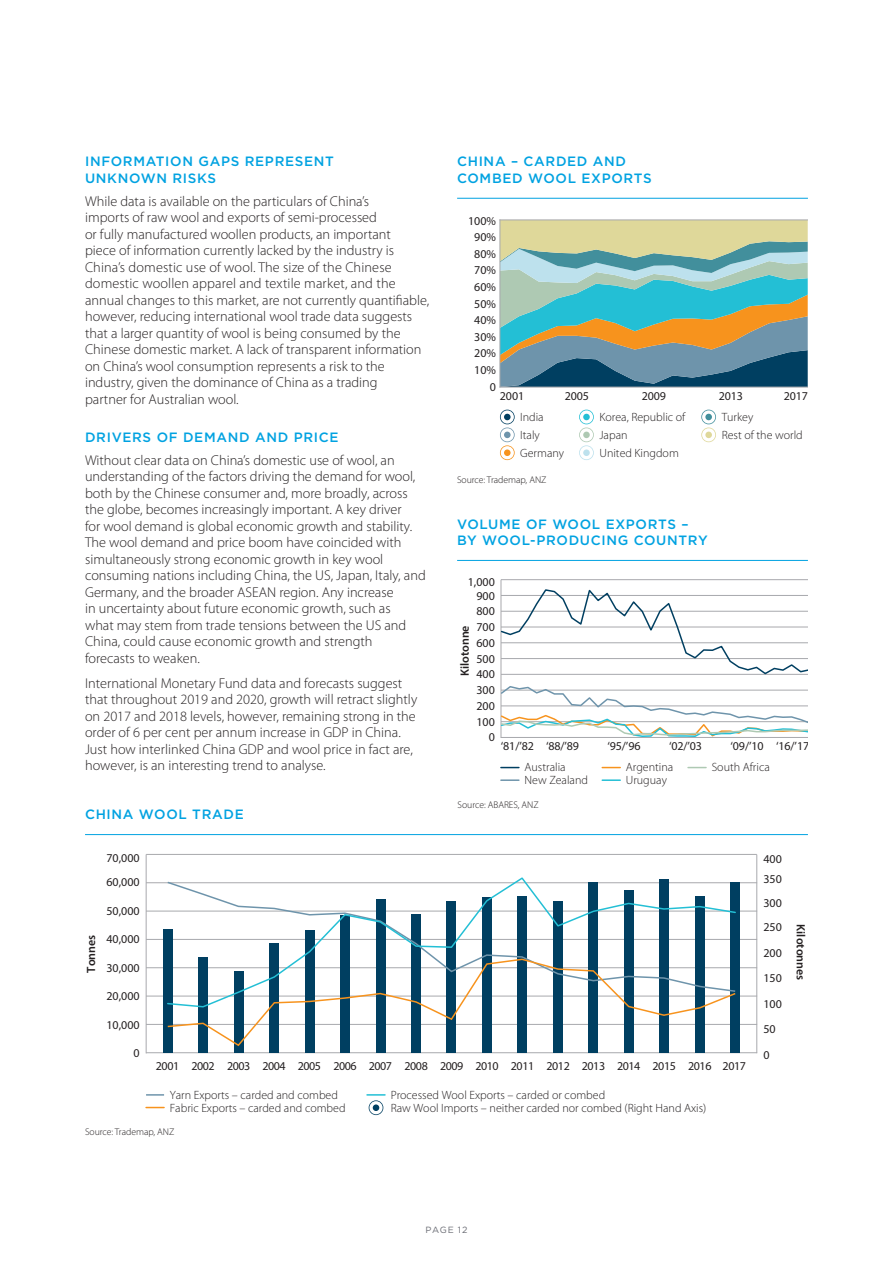
<style>
.page{position:relative;width:893px;height:1263px;background:#fff}
.page>*{position:absolute;margin:0;border:0;box-sizing:border-box;transform-origin:0 0}
._15_Broch_Body_9_5_1{font:300 14.25px/16.5px "Myriad Pro";color:#231f20}
._15_Broch_Head_2_Got{font:500 13.5px/16.5px "Gotham";letter-spacing:.05em;color:#00a2e1}
.t1{font:300 12px/17.9px "Myriad Pro";color:#231f20}
.t2{font:12px/15.5px "Myriad Pro";letter-spacing:-.01em;color:#231f20}
.t3{font:12px "Myriad Pro";letter-spacing:-.035em;color:#231f20}
.t4{font:600 12px "Myriad Pro";color:#231f20}
.Disclaimer{font:300 9.75px "Myriad Pro";letter-spacing:-.005em;color:#231f20}
.t5{font:9px "Gotham";letter-spacing:.085em;color:#696b73}
</style>
<div class="page">
<hr style="left:457px;top:198px;width:351px;height:1px;background:#00a2e1">
<svg style="left:501px;top:221px;width:307px;height:166px;background:#82aa9d"></svg>
<hr style="left:500px;top:220px;width:308px;height:1px;background:#a8a9ad">
<hr style="left:500px;top:387px;width:308px;height:1px;background:#a8a9ad">
<hr style="left:500px;top:220px;width:1px;height:167px;background:#a8a9ad">
<svg style="left:500px;top:410px;width:15px;height:50px"></svg>
<div style="left:504px;top:449px;width:7px;height:7px;background:#f7931d;border-radius:50%"></div>
<svg style="left:579px;top:410px;width:15px;height:50px"></svg>
<div style="left:583px;top:449px;width:7px;height:7px;background:#bde1ed;border-radius:50%"></div>
<svg style="left:701px;top:410px;width:15px;height:32px"></svg>
<div style="left:705px;top:414px;width:7px;height:6px;background:#428f9c;border-radius:50%"></div>
<hr style="left:457px;top:560px;width:351px;height:1px;background:#00a2e1">
<hr style="left:501px;top:579px;width:307px;height:1px;background:#a8a9ad">
<hr style="left:501px;top:580px;width:1px;height:158px;background:#a8a9ad">
<svg style="left:501px;top:767px;width:18px;height:1px"></svg>
<svg style="left:602px;top:767px;width:18px;height:1px"></svg>
<svg style="left:501px;top:779px;width:18px;height:2px"></svg>
<svg style="left:602px;top:779px;width:18px;height:2px"></svg>
<svg style="left:688px;top:767px;width:18px;height:1px"></svg>
<svg style="left:500px;top:587px;width:308px;height:88px"></svg>
<svg style="left:500px;top:685px;width:308px;height:53px"></svg>
<hr style="left:85px;top:834px;width:723px;height:1px;background:#00a2e1">
<hr style="left:146px;top:854px;width:611px;height:1px;background:#a8a9ad">
<hr style="left:146px;top:1052px;width:611px;height:1px;background:#a8a9ad">
<hr style="left:146px;top:1024px;width:611px;height:1px;background:#a8a9ad">
<hr style="left:146px;top:996px;width:611px;height:1px;background:#a8a9ad">
<hr style="left:146px;top:967px;width:611px;height:1px;background:#a8a9ad">
<hr style="left:146px;top:939px;width:611px;height:1px;background:#a8a9ad">
<hr style="left:146px;top:911px;width:611px;height:1px;background:#a8a9ad">
<hr style="left:146px;top:882px;width:611px;height:1px;background:#a8a9ad">
<hr style="left:146px;top:854px;width:1px;height:199px;background:#a8a9ad">
<hr style="left:756px;top:854px;width:1px;height:199px;background:#a8a9ad">
<svg style="left:146px;top:1094px;width:18px;height:2px"></svg>
<svg style="left:146px;top:1107px;width:18px;height:1px"></svg>
<svg style="left:367px;top:1094px;width:18px;height:21px"></svg>
<div style="left:731px;top:882px;width:9px;height:170px;background:#003f61"></div>
<div style="left:695px;top:896px;width:9px;height:156px;background:#003f61"></div>
<div style="left:660px;top:879px;width:9px;height:173px;background:#003f61"></div>
<div style="left:624px;top:890px;width:9px;height:162px;background:#003f61"></div>
<div style="left:589px;top:882px;width:9px;height:170px;background:#003f61"></div>
<div style="left:553px;top:901px;width:9px;height:151px;background:#003f61"></div>
<div style="left:518px;top:896px;width:9px;height:156px;background:#003f61"></div>
<div style="left:482px;top:897px;width:9px;height:155px;background:#003f61"></div>
<div style="left:447px;top:901px;width:9px;height:151px;background:#003f61"></div>
<div style="left:412px;top:914px;width:9px;height:138px;background:#003f61"></div>
<div style="left:376px;top:899px;width:9px;height:153px;background:#003f61"></div>
<div style="left:340px;top:915px;width:9px;height:137px;background:#003f61"></div>
<div style="left:305px;top:930px;width:9px;height:122px;background:#003f61"></div>
<div style="left:269px;top:943px;width:9px;height:109px;background:#003f61"></div>
<div style="left:234px;top:971px;width:9px;height:81px;background:#003f61"></div>
<div style="left:199px;top:957px;width:9px;height:95px;background:#003f61"></div>
<div style="left:163px;top:929px;width:9px;height:123px;background:#003f61"></div>
<svg style="left:167px;top:1008px;width:564px;height:39px"></svg>
<svg style="left:166px;top:877px;width:570px;height:131px"></svg>
<p class="_15_Broch_Head_2_Got" style="left:85px;top:153px;width:250px">INFORMATION GAPS REPRESENT<br>UNKNOWN RISKS</p>
<p class="_15_Broch_Body_9_5_1" style="left:85px;top:193px;width:346px">While data is available on the particulars of China’s<br>imports of raw wool and exports of semi-processed<br>or fully manufactured woollen products, an important<br>piece of information currently lacked by the industry is China’s domestic use of wool. The size of the Chinese domestic woollen apparel and textile market, and the annual changes to this market, are not currently quantifiable, however, reducing international wool trade data suggests that a larger quantity of wool is being consumed by the Chinese domestic market. A lack of transparent information on China’s wool consumption represents a risk to the industry, given the dominance of China as a trading<br>partner for Australian wool.</p>
<p class="_15_Broch_Head_2_Got" style="left:85px;top:428px;width:255px">DRIVERS OF DEMAND AND PRICE</p>
<p class="_15_Broch_Body_9_5_1" style="left:85px;top:451px;width:342px">Without clear data on China’s domestic use of wool, an understanding of the factors driving the demand for wool, both by the Chinese consumer and, more broadly, across the globe, becomes increasingly important. A key driver<br>for wool demand is global economic growth and stability.<br>The wool demand and price boom have coincided with simultaneously strong economic growth in key wool consuming nations including China, the US, Japan, Italy, and Germany, and the broader ASEAN region. Any increase<br>in uncertainty about future economic growth, such as<br>what may stem from trade tensions between the US and China, could cause economic growth and strength forecasts to weaken.</p>
<p class="_15_Broch_Body_9_5_1" style="left:85px;top:674px;width:334px">International Monetary Fund data and forecasts suggest that throughout 2019 and 2020, growth will retract slightly on 2017 and 2018 levels, however, remaining strong in the order of 6 per cent per annum increase in GDP in China.<br>Just how interlinked China GDP and wool price in fact are, however, is an interesting trend to analyse.</p>
<p class="_15_Broch_Head_2_Got" style="left:85px;top:806px;width:160px">CHINA WOOL TRADE</p>
<p class="_15_Broch_Head_2_Got" style="left:457px;top:153px;width:196px">CHINA – CARDED AND<br>COMBED WOOL EXPORTS</p>
<p class="t2" style="left:468px;top:212px;width:29px;line-height:16.6px;text-align:center">100%<br>90%</p>
<p class="t2" style="left:474px;top:262px;width:23px">70%</p>
<p class="t2" style="left:474px;top:246px;width:23px">80%</p>
<p class="t2" style="left:474px;top:279px;width:23px">60%</p>
<p class="t2" style="left:474px;top:295px;width:23px;line-height:16.6px">50%<br>40%</p>
<p class="t2" style="left:474px;top:329px;width:23px">30%</p>
<p class="t2" style="left:474px;top:345px;width:23px;line-height:16.6px;text-align:right">20%<br>10%<br>0</p>
<p class="t2" style="left:500px;top:388px;width:26px">2001</p>
<p class="t2" style="left:565px;top:388px;width:26px">2005</p>
<p class="t2" style="left:642px;top:388px;width:26px">2009</p>
<p class="t2" style="left:719px;top:388px;width:26px">2013</p>
<p class="t2" style="left:784px;top:388px;width:26px">2017</p>
<p class="t1" style="left:520px;top:408px;width:25px">India</p>
<p class="t1" style="left:599px;top:408px;width:87px">Korea, Republic of</p>
<p class="t1" style="left:520px;top:426px;width:45px">Italy<br>Germany</p>
<p class="t1" style="left:599px;top:426px;width:81px">Japan<br>United Kingdom</p>
<p class="t1" style="left:722px;top:426px;width:83px">Rest of the world</p>
<p class="t1" style="left:722px;top:408px;width:33px">Turkey</p>
<p class="Disclaimer" style="left:457px;top:474px;width:91px">Source: Trademap, ANZ</p>
<p class="_15_Broch_Head_2_Got" style="left:457px;top:515px;width:252px">VOLUME OF WOOL EXPORTS –<br>BY WOOL-PRODUCING COUNTRY</p>
<p class="t2" style="left:468px;top:574px;width:29px;text-align:right">1,000<br>900<br>800<br>700<br>600<br>500<br>400<br>300<br>200<br>100<br>0</p>
<p class="t4" style="left:457px;top:676px;width:52px;rotate:-90deg">Kilotonne</p>
<p class="t2" style="left:501px;top:738px;width:80px">‘81/’82 ‘88/’89</p>
<p class="t2" style="left:607px;top:738px;width:34px">‘95/’96</p>
<p class="t2" style="left:669px;top:738px;width:34px">‘02/’03</p>
<p class="t2" style="left:731px;top:738px;width:80px">‘09/’10 ‘16/’17</p>
<p class="t1" style="left:525px;top:758px;width:43px">Australia</p>
<p class="t1" style="left:626px;top:758px;width:49px">Argentina</p>
<p class="t1" style="left:525px;top:771px;width:65px">New Zealand</p>
<p class="t1" style="left:626px;top:771px;width:43px">Uruguay</p>
<p class="t1" style="left:712px;top:758px;width:60px">South Africa</p>
<p class="Disclaimer" style="left:458px;top:798px;width:83px">Source: ABARES, ANZ</p>
<p class="t2" style="left:106px;top:846px;width:35px;line-height:24px">70,000<br>60,000</p>
<p class="t2" style="left:106px;top:903px;width:35px">50,000</p>
<p class="t2" style="left:106px;top:931px;width:35px">40,000</p>
<p class="t2" style="left:106px;top:960px;width:35px">30,000</p>
<p class="t2" style="left:106px;top:988px;width:35px">20,000</p>
<p class="t2" style="left:106px;top:1017px;width:35px">10,000</p>
<p class="t2" style="left:134px;top:1045px;width:8px">0</p>
<p class="t2" style="left:763px;top:849px;width:20px;line-height:20.2px">400<br>350</p>
<p class="t2" style="left:763px;top:891px;width:20px;line-height:24px">300<br>250</p>
<p class="t2" style="left:763px;top:940px;width:20px;line-height:25.5px">200<br>150<br>100<br>50<br>0</p>
<p class="t4" style="left:83px;top:972px;width:39px;rotate:-90deg">Tonnes</p>
<p class="t4" style="left:808px;top:924px;width:57px;rotate:90deg">Kilotonnes</p>
<p class="t3" style="left:156px;top:1058px;width:592px">2001 2002 2003 2004 2005 2006 2007 2008 2009 2010 2011 2012 2013 2014 2015 2016 2017</p>
<p class="t1" style="left:170px;top:1088px;width:177px;line-height:13.4px">Yarn Exports – carded and combed<br>Fabric Exports – carded and combed</p>
<p class="t1" style="left:391px;top:1086px;width:216px">Processed Wool Exports – carded or combed</p>
<p class="t1" style="left:391px;top:1099px;width:317px">Raw Wool Imports – neither carded nor combed (Right Hand Axis)</p>
<p class="Disclaimer" style="left:85px;top:1126px;width:91px">Source: Trademap, ANZ</p>
<p class="t5" style="left:426px;top:1225px;width:43px">PAGE 12</p>
</div>
